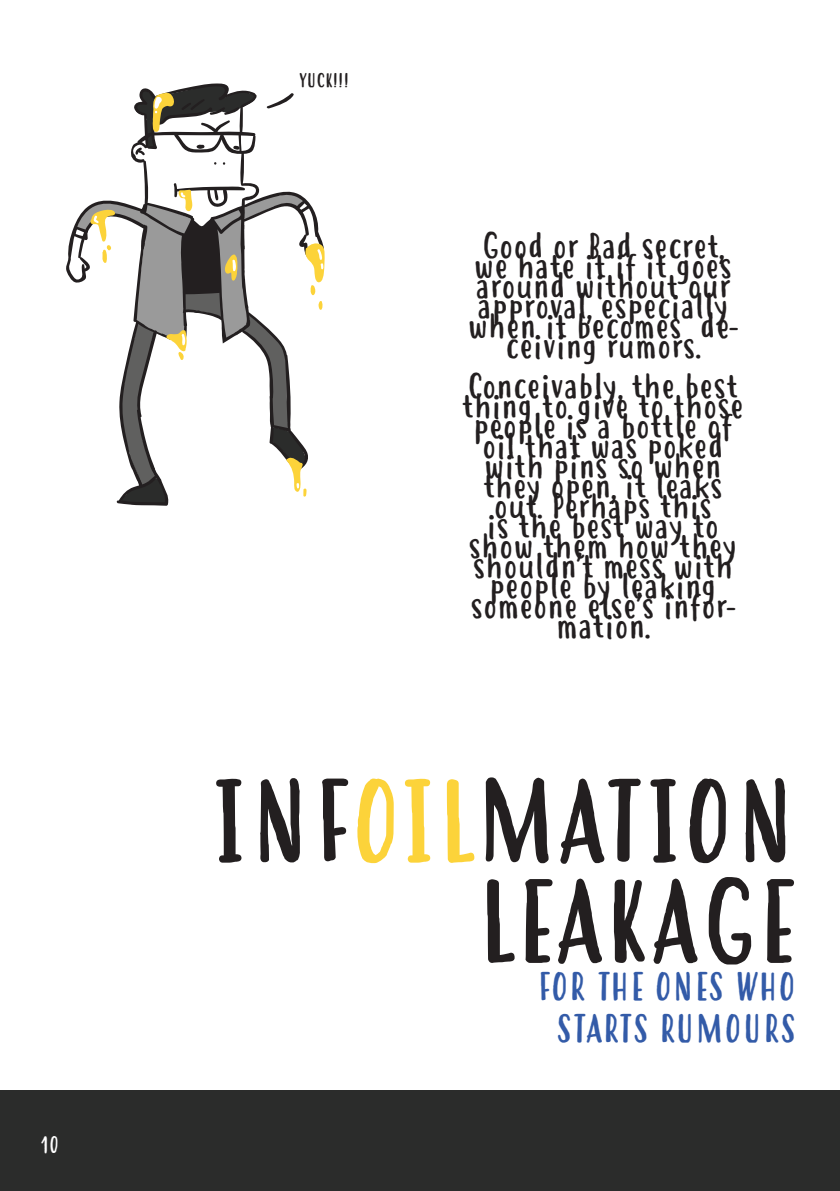
<style>
.page{position:relative;width:840px;height:1191px;background:#fff}
.page>*{position:absolute;margin:0;border:0;box-sizing:border-box;transform-origin:0 0}
.t1{font:116px/100px "Hastoler";color:#231f20;text-align:right}
.t2{font:40px/42px "Hastoler";color:#335ba8;text-align:center}
.t3{font:36px "Hastoler";color:#231f20}
.t4{font:24px "Hastoler";color:#fff}
.t5{font:20px "Hastoler";color:#231f20}
.s1{color:#fcd33a}
</style>
<div class="page">
<div style="left:0;top:1090px;width:839px;height:101px;background:#2b2c2b"></div>
<svg style="left:66px;top:95px;width:259px;height:186px"></svg>
<svg style="left:213px;top:162px;width:13px;height:3px"></svg>
<svg style="left:135px;top:83px;width:121px;height:72px"></svg>
<svg style="left:73px;top:182px;width:251px;height:324px"></svg>
<svg style="left:265px;top:93px;width:29px;height:16px"></svg>
<p class="t4" style="left:41px;top:1131px;width:20px">10</p>
<p class="t5" style="left:299px;top:69px;width:51px">YUCK!!!</p>
<p class="t3" style="left:482px;top:226px;width:243px">Good or Bad secret,</p>
<p class="t3" style="left:473px;top:246px;width:260px">we hate it if it goes</p>
<p class="t3" style="left:475px;top:266px;width:256px">around without our</p>
<p class="t3" style="left:477px;top:286px;width:253px">approval, especially</p>
<p class="t3" style="left:467px;top:306px;width:272px">when it becomes de-</p>
<p class="t3" style="left:505px;top:326px;width:196px">ceiving rumors.</p>
<p class="t3" style="left:467px;top:366px;width:272px">Conceivably, the best</p>
<p class="t3" style="left:461px;top:386px;width:284px">thing to give to those</p>
<p class="t3" style="left:473px;top:406px;width:261px">people is a bottle of</p>
<p class="t3" style="left:482px;top:426px;width:243px">oil that was poked</p>
<p class="t3" style="left:484px;top:446px;width:239px">with pins so when</p>
<p class="t3" style="left:483px;top:466px;width:241px">they open, it leaks</p>
<p class="t3" style="left:493px;top:486px;width:220px">out. Perhaps this</p>
<p class="t3" style="left:486px;top:506px;width:234px">is the best way to</p>
<p class="t3" style="left:468px;top:526px;width:270px">show them how they</p>
<p class="t3" style="left:472px;top:546px;width:262px">shouldn’t mess with</p>
<p class="t3" style="left:489px;top:566px;width:229px">people by leaking</p>
<p class="t3" style="left:470px;top:586px;width:266px">someone else’s infor-</p>
<p class="t3" style="left:555px;top:606px;width:95px">mation.</p>
<p class="t1" style="left:211px;top:773px;width:586px">INF<span class="s1">OIL</span>MATION<br>LEAKAGE</p>
<p class="t2" style="left:537px;top:966px;width:260px">FOR THE ONES WHO<br>STARTS RUMOURS</p>
</div>
